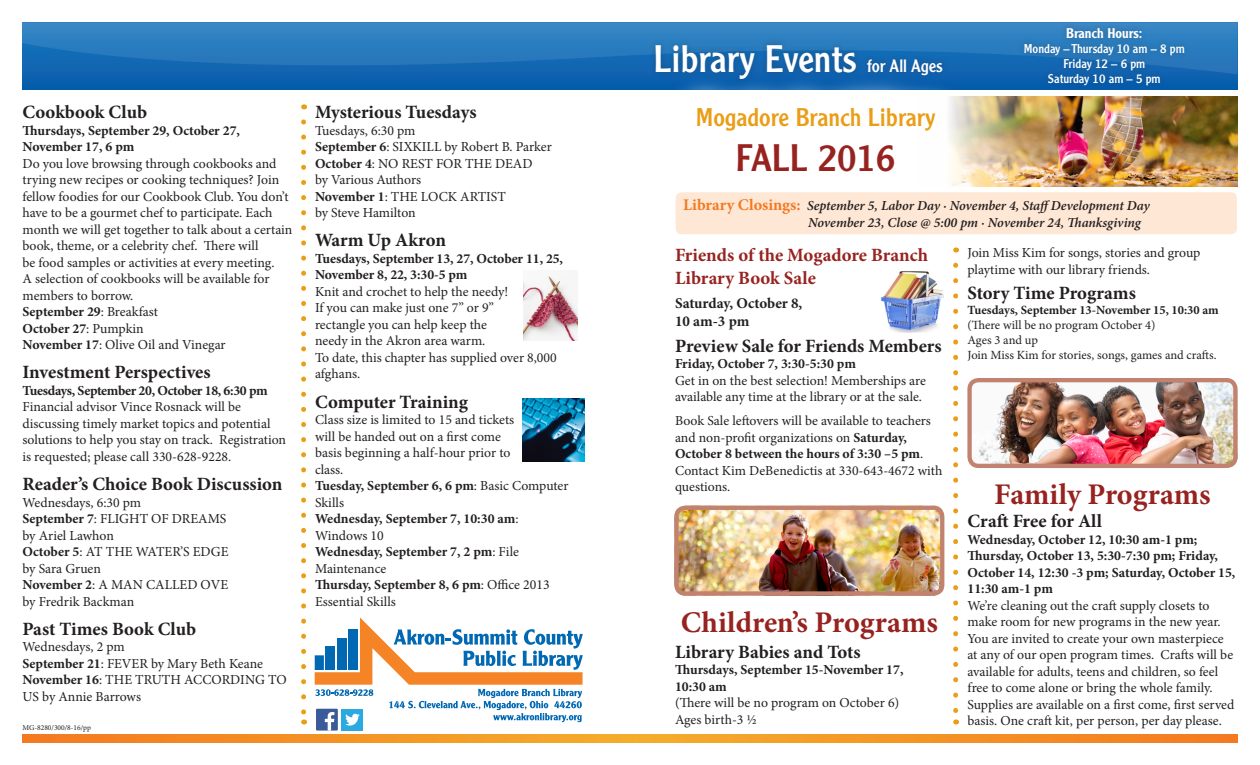
<style>
.page{position:relative;width:1260px;height:765px;background:#fff}
.page>*{position:absolute;margin:0;border:0;box-sizing:border-box;transform-origin:0 0}
.t1{font:37.5px "Clearface Gothic LT Std";color:#fff}
.t2{font:37.5px "Clearface Gothic LT Std";color:#972320}
.t3{font:700 30px "Minion Pro";color:#972320}
.t4{font:25px "Clearface Gothic LT Std";color:#ea9e17}
.No_Spacing{font:700 18.75px "Minion Pro";color:#231f20}
.t5{font:700 18.75px/22.5px "Minion Pro";color:#972320}
.No_Spacing-2{font:700 15px/18px "Minion Pro";letter-spacing:-.005em;color:#231f20}
.No_Spacing-3{font:13.75px/16.5px "Minion Pro";color:#231f20}
.No_Spacing-4{font:700 13.75px/16.5px "Minion Pro";color:#231f20}
.BODY-11-Cheltenha{font:italic 600 13.75px "Minion Pro";color:#231f20}
.t6{font:500 13.75px "Clearface Gothic LT Std";color:#fff}
.No_Spacing-5{font:12.5px "Minion Pro";letter-spacing:-.005em;color:#231f20}
.t7{font:12.5px "Clearface Gothic LT Std";color:#fff}
.No_Spacing-6{font:700 12.5px "Minion Pro";letter-spacing:-.005em;color:#231f20}
.t8{font:7.5px "Minion Pro";color:#231f20}
.s1{font-weight:700}
.s2{font-weight:400}
.s3{font-size:17.5px}
.s4{font-weight:700;font-style:normal;font-size:16.25px;color:#f47921}
</style>
<div class="page">
<div style="left:22px;top:22px;width:1216px;height:68px;background:#085ead"></div>
<svg style="left:22px;top:22px;width:1216px;height:53px;fill:#2a7ebe"></svg>
<div style="left:649px;top:38px;width:300px;height:47px;background:#231f20;opacity:.3"></div>
<img style="left:679px;top:506px;width:264px;height:85px">
<div style="left:674px;top:506px;width:270px;height:90px;border:4px solid #c1836f;border-radius:9px"></div>
<img style="left:972px;top:383px;width:261px;height:80px">
<div style="left:967px;top:378px;width:271px;height:90px;border:4px solid #c1836f;border-radius:9px"></div>
<svg style="left:953px;top:265px;width:5px;height:448px"></svg>
<svg style="left:301px;top:122px;width:5px;height:592px"></svg>
<svg style="left:22px;top:734px;width:1216px;height:8px;background:#f39225"></svg>
<div style="left:666px;top:76px;width:301px;height:128px;background:#fff"></div>
<svg style="left:315px;top:617px;width:268px;height:114px"></svg>
<div style="left:676px;top:192px;width:561px;height:42px;background:#fee7d4;border-radius:6px"></div>
<div style="left:1018px;top:21px;width:173px;height:70px;background:#231f20;opacity:.3"></div>
<img style="left:949px;top:96px;width:289px;height:90px">
<img style="left:880px;top:271px;width:64px;height:62px">
<img style="left:524px;top:276px;width:53px;height:65px">
<img style="left:522px;top:399px;width:63px;height:62px">
<p class="No_Spacing" style="left:22px;top:99px;width:126px">Cookbook Club</p>
<p class="No_Spacing-3" style="left:22px;top:122px;width:272px"><span class="s1">Thursdays, September 29, October 27, November 17, 6 pm<br></span>Do you love browsing through cookbooks and trying new recipes or cooking techniques? Join fellow foodies for our Cookbook Club. You don’t have to be a gourmet chef to participate. Each month we will get together to talk about a certain book, theme, or a celebrity chef. There will<br>be food samples or activities at every meeting.<br>A selection of cookbooks will be available for members to borrow.</p>
<p class="No_Spacing-4" style="left:22px;top:303px;width:137px">September 29<span class="s2">: Breakfast<br></span>October 27<span class="s2">: Pumpkin</span></p>
<p class="No_Spacing-3" style="left:22px;top:336px;width:205px"><span class="s1">November 17</span>: Olive Oil and Vinegar</p>
<p class="No_Spacing" style="left:22px;top:359px;width:190px">Investment Perspectives</p>
<p class="No_Spacing-3" style="left:22px;top:382px;width:265px"><span class="s1">Tuesdays, September 20, October 18, 6:30 pm </span>Financial advisor Vince Rosnack will be discussing timely market topics and potential solutions to help you stay on track. Registration is requested; please call 330-628-9228.</p>
<p class="No_Spacing" style="left:22px;top:471px;width:262px">Reader’s Choice Book Discussion</p>
<p class="No_Spacing-3" style="left:22px;top:494px;width:208px">Wednesdays, 6:30 pm<br><span class="s1">September 7</span>: FLIGHT OF DREAMS by Ariel Lawhon<br><span class="s1">October 5</span>: AT THE WATER’S EDGE by Sara Gruen<br><span class="s1">November 2</span>: A MAN CALLED OVE by Fredrik Backman</p>
<p class="No_Spacing" style="left:22px;top:616px;width:175px">Past Times Book Club</p>
<p class="No_Spacing-3" style="left:22px;top:639px;width:266px">Wednesdays, 2 pm<br><span class="s1">September 21</span>: FEVER by Mary Beth Keane<br><span class="s1">November 16</span>: THE TRUTH ACCORDING TO<br>US by Annie Barrows</p>
<p class="t8" style="left:22px;top:722px;width:70px">MG-8280/300/8-16/pp</p>
<p class="No_Spacing" style="left:315px;top:99px;width:163px">Mysterious Tuesdays</p>
<p class="No_Spacing-3" style="left:315px;top:122px;width:102px">Tuesdays, 6:30 pm</p>
<p class="No_Spacing-3" style="left:315px;top:138px;width:238px"><span class="s1">September 6</span>: SIXKILL by Robert B. Parker<br><span class="s1">October 4</span>: NO REST FOR THE DEAD<br>by Various Authors</p>
<p class="No_Spacing-3" style="left:315px;top:188px;width:192px"><span class="s1">November 1</span>: THE LOCK ARTIST by Steve Hamilton</p>
<p class="No_Spacing" style="left:315px;top:227px;width:132px">Warm Up Akron</p>
<p class="No_Spacing-3" style="left:315px;top:250px;width:250px"><span class="s1">Tuesdays, September 13, 27, October 11, 25,<br>November 8, 22, 3:30-5 pm<br></span>Knit and crochet to help the needy!<br>If you can make just one 7” or 9”<br>rectangle you can help keep the<br>needy in the Akron area warm.<br>To date, this chapter has supplied over 8,000 afghans.</p>
<p class="No_Spacing" style="left:315px;top:388px;width:154px">Computer Training</p>
<p class="No_Spacing-3" style="left:315px;top:411px;width:255px">Class size is limited to 15 and tickets<br>will be handed out on a first come<br>basis beginning a half-hour prior to<br>class.<br><span class="s1">Tuesday, September 6, 6 pm</span>: Basic Computer<br>Skills</p>
<p class="No_Spacing-4" style="left:315px;top:510px;width:205px">Wednesday, September 7, 10:30 am<span class="s2">:<br>Windows 10</span></p>
<p class="No_Spacing-4" style="left:315px;top:543px;width:206px">Wednesday, September 7, 2 pm<span class="s2">: File<br>Maintenance</span></p>
<p class="No_Spacing-3" style="left:315px;top:576px;width:236px"><span class="s1">Thursday, September 8, 6 pm</span>: Office 2013<br>Essential Skills</p>
<p class="t1" style="left:653px;top:35px;width:291px">Library Events <span class="s3">for All Ages</span></p>
<p class="t4" style="left:696px;top:102px;width:241px">Mogadore Branch Library</p>
<p class="t2" style="left:736px;top:134px;width:161px">FALL 2016</p>
<p class="t6" style="left:1066px;top:25px;width:78px">Branch Hours:</p>
<p class="t7" style="left:1024px;top:41px;width:162px">Monday – Thursday 10 am – 8 pm</p>
<p class="t7" style="left:1063px;top:56px;width:83px">Friday 12 – 6 pm</p>
<p class="t7" style="left:1048px;top:71px;width:114px">Saturday 10 am – 5 pm</p>
<p class="BODY-11-Cheltenha" style="left:683px;top:196px;width:468px"><span class="s4">Library Closings:</span> September 5, Labor Day · November 4, Staff Development Day</p>
<p class="BODY-11-Cheltenha" style="left:808px;top:213px;width:334px">November 23, Close @ 5:00 pm · November 24, Thanksgiving</p>
<p class="t5" style="left:675px;top:244px;width:255px">Friends of the Mogadore Branch<br>Library Book Sale</p>
<p class="No_Spacing-2" style="left:675px;top:294px;width:129px">Saturday, October 8,<br>10 am-3 pm</p>
<p class="No_Spacing" style="left:675px;top:333px;width:268px">Preview Sale for Friends Members</p>
<p class="No_Spacing-4" style="left:675px;top:356px;width:182px">Friday, October 7, 3:30-5:30 pm</p>
<p class="No_Spacing-3" style="left:675px;top:372px;width:252px">Get in on the best selection! Memberships are available any time at the library or at the sale.</p>
<p class="No_Spacing-3" style="left:675px;top:413px;width:269px">Book Sale leftovers will be available to teachers and non-profit organizations on <span class="s1">Saturday, October 8 between the hours of 3:30 –5 pm</span>.<br>Contact Kim DeBenedictis at 330-643-4672 with questions.</p>
<p class="t3" style="left:681px;top:601px;width:259px">Children’s Programs</p>
<p class="No_Spacing" style="left:675px;top:639px;width:187px">Library Babies and Tots</p>
<p class="No_Spacing-4" style="left:675px;top:662px;width:230px">Thursdays, September 15-November 17,<br>10:30 am</p>
<p class="No_Spacing-3" style="left:675px;top:695px;width:226px">(There will be no program on October 6)</p>
<p class="No_Spacing-3" style="left:675px;top:711px;width:84px">Ages birth-3 ½</p>
<p class="No_Spacing-3" style="left:968px;top:245px;width:234px">Join Miss Kim for songs, stories and group playtime with our library friends.</p>
<p class="No_Spacing" style="left:968px;top:280px;width:170px">Story Time Programs</p>
<p class="No_Spacing-6" style="left:968px;top:302px;width:253px">Tuesdays, September 13-November 15, 10:30 am</p>
<p class="No_Spacing-5" style="left:968px;top:317px;width:190px">(There will be no program October 4)</p>
<p class="No_Spacing-5" style="left:968px;top:332px;width:72px">Ages 3 and up</p>
<p class="No_Spacing-5" style="left:968px;top:347px;width:251px">Join Miss Kim for stories, songs, games and crafts.</p>
<p class="t3" style="left:994px;top:473px;width:218px">Family Programs</p>
<p class="No_Spacing" style="left:968px;top:508px;width:136px">Craft Free for All</p>
<p class="No_Spacing-3" style="left:968px;top:531px;width:269px"><span class="s1">Wednesday, October 12, 10:30 am-1 pm; Thursday, October 13, 5:30-7:30 pm; Friday, October 14, 12:30 -3 pm; Saturday, October 15, 11:30 am-1 pm<br></span>We’re cleaning out the craft supply closets to make room for new programs in the new year.<br>You are invited to create your own masterpiece at any of our open program times. Crafts will be available for adults, teens and children, so feel free to come alone or bring the whole family.<br>Supplies are available on a first come, first served basis. One craft kit, per person, per day please.</p>
</div>
